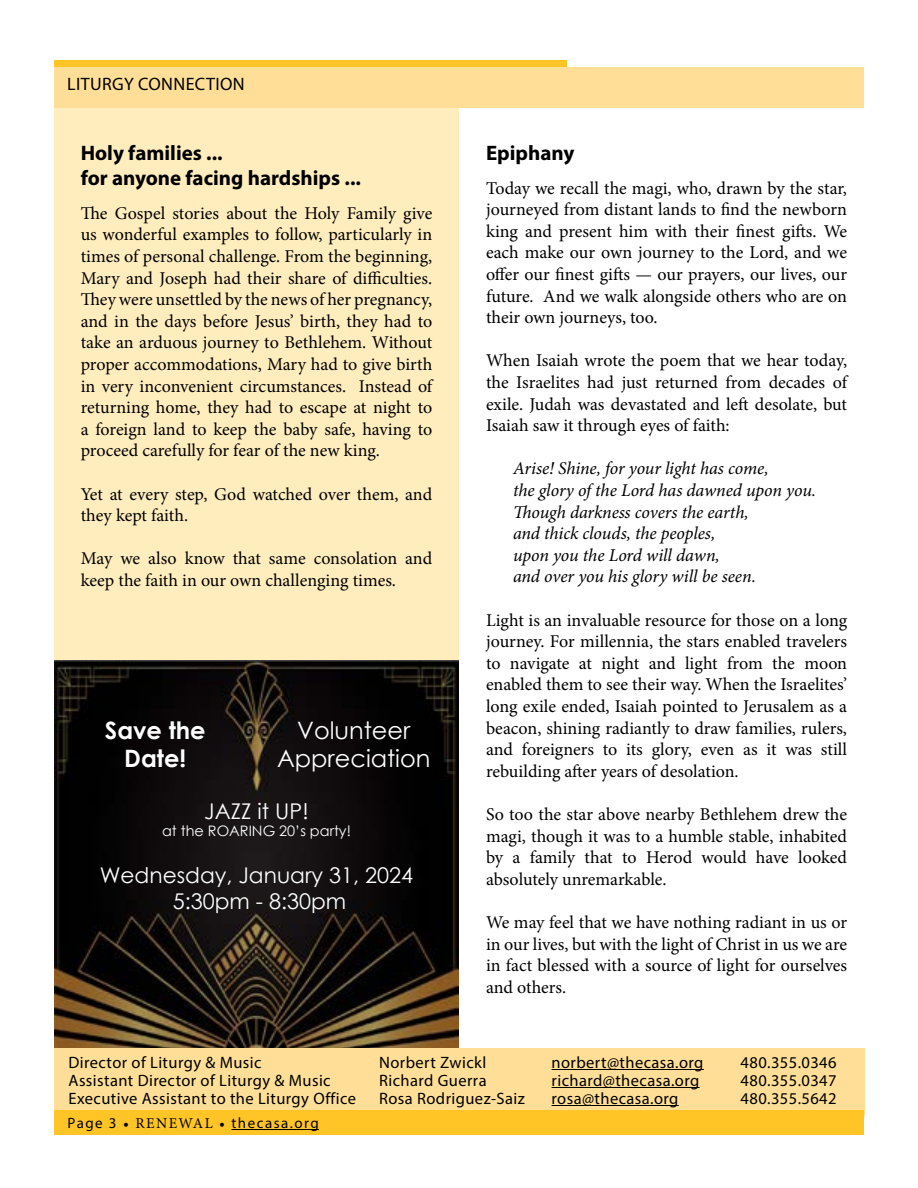
<style>
.page{position:relative;width:918px;height:1188px;background:#fff}
.page>*{position:absolute;margin:0;border:0;box-sizing:border-box;transform-origin:0 0}
.t1{font:24px/28.8px "Century Gothic";color:#fff;text-align:center}
.t2{font:700 24px/28.8px "Century Gothic";color:#fff;text-align:center}
.t3{font:21.75px/26px "Century Gothic";color:#fff;text-align:center}
.t4{font:700 21px/25.2px "Myriad Pro";color:#000}
.t5{font:18px/21.6px "Minion Pro";letter-spacing:-.005em;color:#000;text-align:justify}
.t6{font:italic 18px/21.6px "Minion Pro";letter-spacing:-.005em;color:#000}
.t7{font:18px "Myriad Pro";letter-spacing:.02em;color:#000}
.t8{font:16.5px "Myriad Pro";letter-spacing:.025em;color:#000}
.t9{font:15px "Myriad Pro";letter-spacing:.1em;color:#000}
.t10{font:14.4px "Century Gothic";color:#fff}
.s1{font-family:"Minion Pro"}
</style>
<div class="page">
<div style="left:54px;top:1048px;width:810px;height:67px;background:#ffdf97"></div>
<hr style="left:552px;top:1069px;width:152px;height:1px;background:#000">
<hr style="left:552px;top:1087px;width:148px;height:1px;background:#000">
<hr style="left:552px;top:1105px;width:127px;height:1px;background:#000">
<div style="left:54px;top:1110px;width:810px;height:25px;background:#ffc425"></div>
<hr style="left:231px;top:1129px;width:88px;height:1px;background:#000">
<div style="left:54px;top:60px;width:513px;height:22px;background:#ffc425"></div>
<div style="left:54px;top:68px;width:810px;height:40px;background:#ffdf97"></div>
<div style="left:54px;top:108px;width:405px;height:939px;background:#ffedbe"></div>
<img style="left:54px;top:660px;width:405px;height:387px">
<p class="t7" style="left:67px;top:73px;width:179px">LITURGY CONNECTION</p>
<p class="t4" style="left:81px;top:140px;width:282px">Holy families ...<br>for anyone facing hardships ...</p>
<p class="t5" style="left:81px;top:202px;width:353px">The Gospel stories about the Holy Family give us wonderful examples to follow, particularly in times of personal challenge. From the beginning, Mary and Joseph had their share of difficulties.<br>They were unsettled by the news of her pregnancy, and in the days before Jesus’ birth, they had to take an arduous journey to Bethlehem. Without proper accommodations, Mary had to give birth in very inconvenient circumstances. Instead of returning home, they had to escape at night to a foreign land to keep the baby safe, having to proceed carefully for fear of the new king.</p>
<p class="t5" style="left:81px;top:483px;width:353px">Yet at every step, God watched over them, and they kept faith.</p>
<p class="t5" style="left:81px;top:548px;width:353px">May we also know that same consolation and keep the faith in our own challenging times.</p>
<h1 class="t2" style="left:105px;top:715px;width:102px">Save the<br>Date!</h1>
<h1 class="t1" style="left:277px;top:715px;width:155px">Volunteer<br>Appreciation</h1>
<p class="t3" style="left:204px;top:798px;width:106px">JAZZ it UP!</p>
<p class="t10" style="left:162px;top:821px;width:190px">at the ROARING 20’s party!</p>
<p class="t3" style="left:100px;top:862px;width:315px">Wednesday, January 31, 2024<br>5:30pm - 8:30pm</p>
<p class="t4" style="left:486px;top:140px;width:90px">Epiphany</p>
<p class="t5" style="left:486px;top:177px;width:363px">Today we recall the magi, who, drawn by the star, journeyed from distant lands to find the newborn king and present him with their finest gifts. We each make our own journey to the Lord, and we offer our finest gifts — our prayers, our lives, our future. And we walk alongside others who are on their own journeys, too.</p>
<p class="t5" style="left:486px;top:350px;width:363px">When Isaiah wrote the poem that we hear today, the Israelites had just returned from decades of exile. Judah was devastated and left desolate, but Isaiah saw it through eyes of faith:</p>
<p class="t6" style="left:513px;top:458px;width:305px">Arise! Shine, for your light has come,<br>the glory of the Lord has dawned upon you.<br>Though darkness covers the earth,<br>and thick clouds, the peoples,<br>upon you the Lord will dawn,<br>and over you his glory will be seen.</p>
<p class="t5" style="left:486px;top:609px;width:363px">Light is an invaluable resource for those on a long journey. For millennia, the stars enabled travelers to navigate at night and light from the moon enabled them to see their way. When the Israelites’ long exile ended, Isaiah pointed to Jerusalem as a beacon, shining radiantly to draw families, rulers, and foreigners to its glory, even as it was still rebuilding after years of desolation.</p>
<p class="t5" style="left:486px;top:803px;width:363px">So too the star above nearby Bethlehem drew the magi, though it was to a humble stable, inhabited by a family that to Herod would have looked absolutely unremarkable.</p>
<p class="t5" style="left:486px;top:911px;width:363px">We may feel that we have nothing radiant in us or in our lives, but with the light of Christ in us we are in fact blessed with a source of light for ourselves and others.</p>
<p class="t8" style="left:69px;top:1052px;width:195px">Director of Liturgy &amp; Music</p>
<p class="t8" style="left:379px;top:1052px;width:109px">Norbert Zwickl</p>
<p class="t8" style="left:552px;top:1052px;width:153px">norbert@thecasa.org</p>
<p class="t8" style="left:741px;top:1052px;width:98px">480.355.0346</p>
<p class="t8" style="left:69px;top:1070px;width:264px">Assistant Director of Liturgy &amp; Music</p>
<p class="t8" style="left:379px;top:1070px;width:109px">Richard Guerra</p>
<p class="t8" style="left:552px;top:1070px;width:149px">richard@thecasa.org</p>
<p class="t8" style="left:741px;top:1070px;width:98px">480.355.0347</p>
<p class="t8" style="left:69px;top:1088px;width:289px">Executive Assistant to the Liturgy Office</p>
<p class="t8" style="left:379px;top:1088px;width:147px">Rosa Rodriguez-Saiz</p>
<p class="t8" style="left:552px;top:1088px;width:128px">rosa@thecasa.org</p>
<p class="t8" style="left:741px;top:1088px;width:98px">480.355.5642</p>
<p class="t9" style="left:68px;top:1114px;width:253px">Page 3 <span class="s1">• RENEWAL •</span> thecasa.org</p>
</div>
